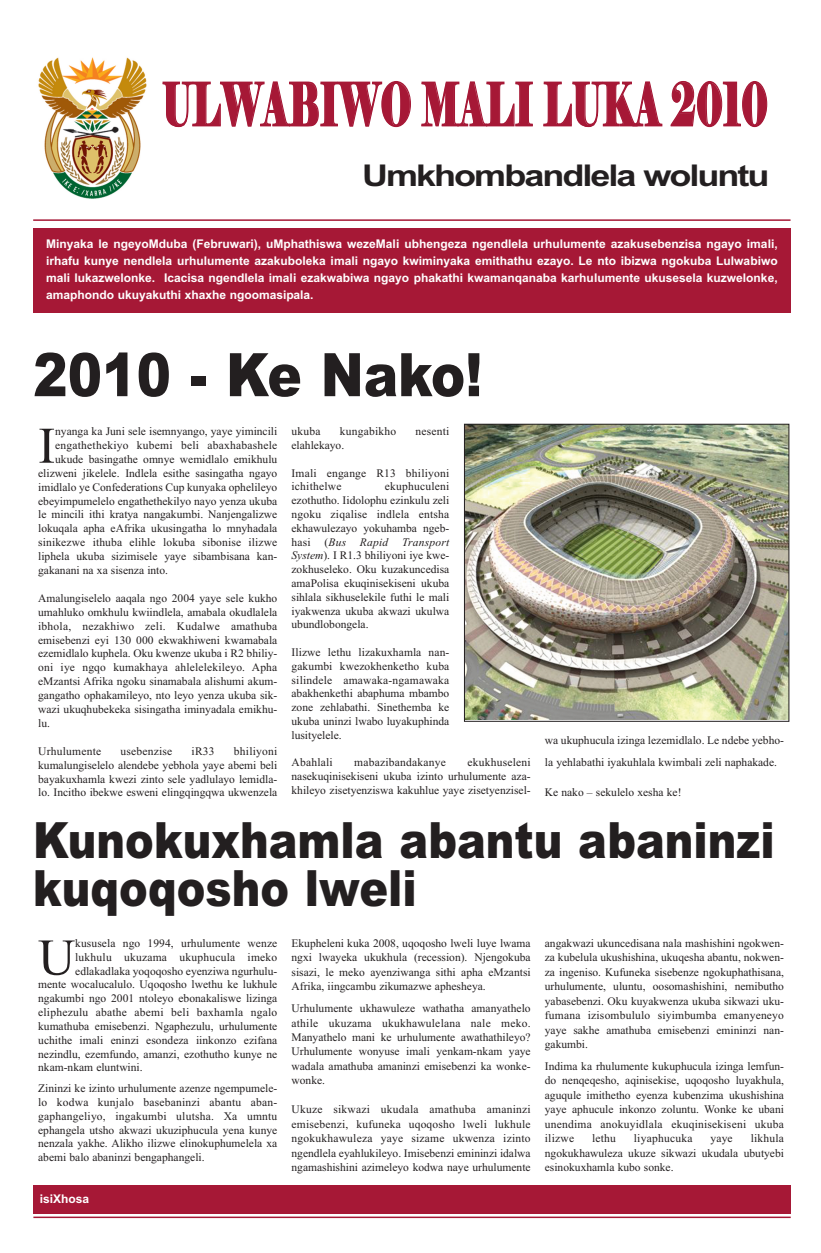
<style>
.page{position:relative;width:821px;height:1253px;background:#fff}
.page>*{position:absolute;margin:0;border:0;box-sizing:border-box;transform-origin:0 0}
.t1{font:900 60px "Arial";color:#231f20;scale:.86 1}
.t2{font:59px "Elephant";color:#a61836;scale:.59 1}
.t3{font:51.3px "Times New Roman";color:#231f20}
.t4{font:900 50px/48px "Arial";color:#231f20;scale:.86 1}
.t5{font:700 30px "Arial";letter-spacing:-.055em;color:#231f20;scale:1.2 1}
.t6{font:700 12px/17px "Arial";color:#fff;text-align:justify}
.t7{font:11.5px/14.5px "Times New Roman";color:#231f20;text-align:justify}
.t8{font:11.5px/13.8px "Times New Roman";letter-spacing:.02em;color:#231f20}
.s1{font-style:italic}
</style>
<div class="page">
<div style="left:33px;top:1185px;width:757px;height:28px;background:#a61836"></div>
<hr style="left:33px;top:219px;width:757px;height:2px;background:#a61836">
<hr style="left:33px;top:1216px;width:757px;height:1px;background:#a61836">
<img style="left:466px;top:426px;width:320px;height:293px">
<div style="left:464px;top:424px;width:324px;height:297px;border:1px solid #231f20"></div>
<div style="left:33px;top:228px;width:757px;height:85px;background:#a61836"></div>
<img style="left:38px;top:57px;width:109px;height:142px">
<h2 class="t2" style="left:162px;top:67px;width:1028px">ULWABIWO MALI LUKA 2010</h2>
<h3 class="t5" style="left:362px;top:158px;width:341px">Umkhombandlela woluntu</h3>
<p class="t6" style="left:46px;top:236px;width:733px">Minyaka le ngeyoMduba (Februwari), uMphathiswa wezeMali ubhengeza ngendlela urhulumente azakusebenzisa ngayo imali, irhafu kunye nendlela urhulumente azakuboleka imali ngayo kwiminyaka emithathu ezayo. Le nto ibizwa ngokuba Lulwabiwo mali lukazwelonke. Icacisa ngendlela imali ezakwabiwa ngayo phakathi kwamanqanaba karhulumente ukusesela kuzwelonke, amaphondo ukuyakuthi xhaxhe ngoomasipala.</p>
<h1 class="t1" style="left:33px;top:340px;width:524px">2010 - Ke Nako!</h1>
<h3 class="t3" style="left:38px;top:415px;width:19px">I</h3>
<p class="t7" style="left:55px;top:424px;width:223px">nyanga ka Juni sele isemnyango, yaye yimincili</p>
<p class="t8" style="left:55px;top:438px;width:223px">engathethekiyo kubemi beli abaxhabashele</p>
<p class="t7" style="left:55px;top:451px;width:223px">ukude basingathe omnye wemidlalo emikhulu</p>
<p class="t7" style="left:38px;top:465px;width:240px">elizweni jikelele. Indlela esithe sasingatha ngayo</p>
<p class="t7" style="left:38px;top:479px;width:240px">imidlalo ye Confederations Cup kunyaka ophelileyo</p>
<p class="t7" style="left:38px;top:493px;width:240px">ebeyimpumelelo engathethekilyo nayo yenza ukuba</p>
<p class="t7" style="left:38px;top:507px;width:240px">le mincili ithi kratya nangakumbi. Nanjengalizwe</p>
<p class="t7" style="left:38px;top:521px;width:240px">lokuqala apha eAfrika ukusingatha lo mnyhadala</p>
<p class="t7" style="left:38px;top:535px;width:240px">sinikezwe ithuba elihle lokuba sibonise ilizwe</p>
<p class="t7" style="left:38px;top:549px;width:240px">liphela ukuba sizimisele yaye sibambisana kan-</p>
<p class="t7" style="left:38px;top:563px;width:131px">gakanani na xa sisenza into.</p>
<p class="t7" style="left:38px;top:591px;width:240px;line-height:13.9px">Amalungiselelo aaqala ngo 2004 yaye sele kukho umahluko omkhulu kwiindlela, amabala okudlalela ibhola, nezakhiwo zeli. Kudalwe amathuba emisebenzi eyi 130 000 ekwakhiweni kwamabala ezemidlalo kuphela. Oku kwenze ukuba i R2 bhiliy&shy;oni iye ngqo kumakhaya ahlelelekileyo. Apha eMzantsi Afrika ngoku sinamabala alishumi akum&shy;gangatho ophakamileyo, nto leyo yenza ukuba sik&shy;wazi ukuqhubekeka sisingatha iminyadala emikhu&shy;lu.</p>
<p class="t8" style="left:38px;top:743px;width:64px">Urhulumente</p>
<p class="t8" style="left:120px;top:743px;width:53px">usebenzise</p>
<p class="t7" style="left:191px;top:743px;width:25px">iR33</p>
<p class="t7" style="left:38px;top:743px;width:240px;line-height:13.9px;text-indent:196px">bhiliyoni kumalungiselelo alendebe yebhola yaye abemi beli bayakuxhamla kwezi zinto sele yadlulayo lemidla&shy;lo. Incitho ibekwe esweni elingqingqwa ukwenzela</p>
<p class="t7" style="left:291px;top:424px;width:31px">ukuba</p>
<p class="t8" style="left:339px;top:424px;width:58px">kungabikho</p>
<p class="t8" style="left:415px;top:424px;width:35px">nesenti</p>
<p class="t7" style="left:291px;top:437px;width:54px">elahlekayo.</p>
<p class="t8" style="left:291px;top:465px;width:159px">Imali engange R13 bhiliyoni ichithelwe</p>
<p class="t7" style="left:291px;top:479px;width:159px;line-height:13.8px;text-indent:93px">ekuphuculeni ezothutho. Iidolophu ezinkulu zeli ngoku ziqalise indlela entsha ekhawulezayo yokuhamba ngeb&shy;hasi (<span class="s1">Bus Rapid Transport System</span>). I R1.3 bhiliyoni iye kwe&shy;zokhuseleko. Oku kuzakuncedisa amaPolisa ekuqinisekiseni ukuba sihlala sikhuselekile futhi le mali iyakwenza ukuba akwazi ukulwa ubundlobongela.</p>
<p class="t7" style="left:291px;top:645px;width:159px;line-height:13.8px">Ilizwe lethu lizakuxhamla nan&shy;gakumbi kwezokhenketho kuba silindele amawaka-ngamawaka abakhenkethi abaphuma mbambo zone zehlabathi. Sinethemba ke ukuba uninzi lwabo luyakuphinda lusityelele.</p>
<p class="t8" style="left:291px;top:755px;width:43px">Abahlali</p>
<p class="t8" style="left:354px;top:755px;width:93px">mabazibandakanye</p>
<p class="t7" style="left:291px;top:755px;width:240px;line-height:13.8px;text-indent:176px">ekukhuseleni nasekuqinisekiseni ukuba izinto urhulumente aza&shy;khileyo zisetyenziswa kakuhlue yaye zisetyenzisel-</p>
<p class="t7" style="left:544px;top:729px;width:240px;line-height:21.4px">wa ukuphucula izinga lezemidlalo. Le ndebe yebho&shy;la yehlabathi iyakuhlala kwimbali zeli naphakade.</p>
<p class="t7" style="left:544px;top:785px;width:138px">Ke nako – sekulelo xesha ke!</p>
<h3 class="t4" style="left:33px;top:817px;width:863px">Kunokuxhamla abantu abaninzi kuqoqosho lweli</h3>
<h3 class="t3" style="left:38px;top:926px;width:39px">U</h3>
<p class="t7" style="left:75px;top:935px;width:203px">kususela ngo 1994, urhulumente wenze</p>
<p class="t7" style="left:291px;top:935px;width:240px">Ekupheleni kuka 2008, uqoqosho lweli luye lwama ngxi lwayeka ukukhula (recession). Njengokuba sisazi, le meko ayenziwanga sithi apha eMzantsi Afrika, iingcambu zikumazwe aphesheya.</p>
<p class="t7" style="left:291px;top:1000px;width:240px">Urhulumente ukhawuleze wathatha amanyathelo athile ukuzama ukukhawulelana nale meko.<br>Manyathelo mani ke urhulumente awathathileyo?<br>Urhulumente wonyuse imali yenkam-nkam yaye wadala amathuba amaninzi emisebenzi ka wonke&shy;wonke.</p>
<p class="t7" style="left:291px;top:1102px;width:240px">Ukuze sikwazi ukudala amathuba amaninzi emisebenzi, kufuneka uqoqosho lweli lukhule ngokukhawuleza yaye sizame ukwenza izinto ngendlela eyahlukileyo. Imisebenzi emininzi idalwa ngamashishini azimeleyo kodwa naye urhulumente</p>
<p class="t7" style="left:544px;top:935px;width:240px">angakwazi ukuncedisana nala mashishini ngokwen&shy;za kubelula ukushishina, ukuqesha abantu, nokwen&shy;za ingeniso. Kufuneka sisebenze ngokuphathisana, urhulumente, uluntu, oosomashishini, nemibutho yabasebenzi. Oku kuyakwenza ukuba sikwazi uku&shy;fumana izisombululo siyimbumba emanyeneyo yaye sakhe amathuba emisebenzi emininzi nan&shy;gakumbi.</p>
<p class="t7" style="left:544px;top:1058px;width:240px">Indima ka rhulumente kukuphucula izinga lemfun&shy;do nenqeqesho, aqinisekise, uqoqosho luyakhula, aguqule imithetho eyenza kubenzima ukushishina yaye aphucule inkonzo zoluntu. Wonke ke ubani unendima anokuyidlala ekuqinisekiseni ukuba ilizwe</p>
<p class="t8" style="left:75px;top:949px;width:203px">lukhulu ukuzama ukuphucula imeko</p>
<p class="t7" style="left:75px;top:963px;width:203px">edlakadlaka yoqoqosho eyenziwa ngurhulu-</p>
<p class="t7" style="left:38px;top:977px;width:240px">mente wocalucalulo. Uqoqosho lwethu ke lukhule</p>
<p class="t7" style="left:38px;top:991px;width:240px">ngakumbi ngo 2001 ntoleyo ebonakaliswe lizinga</p>
<p class="t8" style="left:38px;top:1005px;width:240px">eliphezulu abathe abemi beli baxhamla ngalo</p>
<p class="t7" style="left:38px;top:1018px;width:240px">kumathuba emisebenzi. Ngaphezulu, urhulumente</p>
<p class="t7" style="left:38px;top:1032px;width:240px">uchithe imali eninzi esondeza iinkonzo ezifana</p>
<p class="t7" style="left:38px;top:1046px;width:240px">nezindlu, ezemfundo, amanzi, ezothutho kunye ne</p>
<p class="t7" style="left:38px;top:1060px;width:106px">nkam-nkam eluntwini.</p>
<p class="t7" style="left:38px;top:1081px;width:240px;line-height:13.8px">Zininzi ke izinto urhulumente azenze ngempumele&shy;lo kodwa kunjalo basebaninzi abantu aban&shy;gaphangeliyo, ingakumbi ulutsha. Xa umntu ephangela utsho akwazi ukuziphucula yena kunye nenzala yakhe. Alikho ilizwe elinokuphumelela xa abemi balo abaninzi bengaphangeli.</p>
<p class="t7" style="left:544px;top:1131px;width:240px;text-indent:206px">likhula ngokukhawuleza ukuze sikwazi ukudala ubutyebi esinokuxhamla kubo sonke.</p>
<p class="t7" style="left:592px;top:1131px;width:25px">lethu</p>
<p class="t8" style="left:633px;top:1131px;width:60px">liyaphucuka</p>
<p class="t7" style="left:710px;top:1131px;width:24px">yaye</p>
<p class="t6" style="left:40px;top:1189px;width:51px">isiXhosa</p>
</div>
